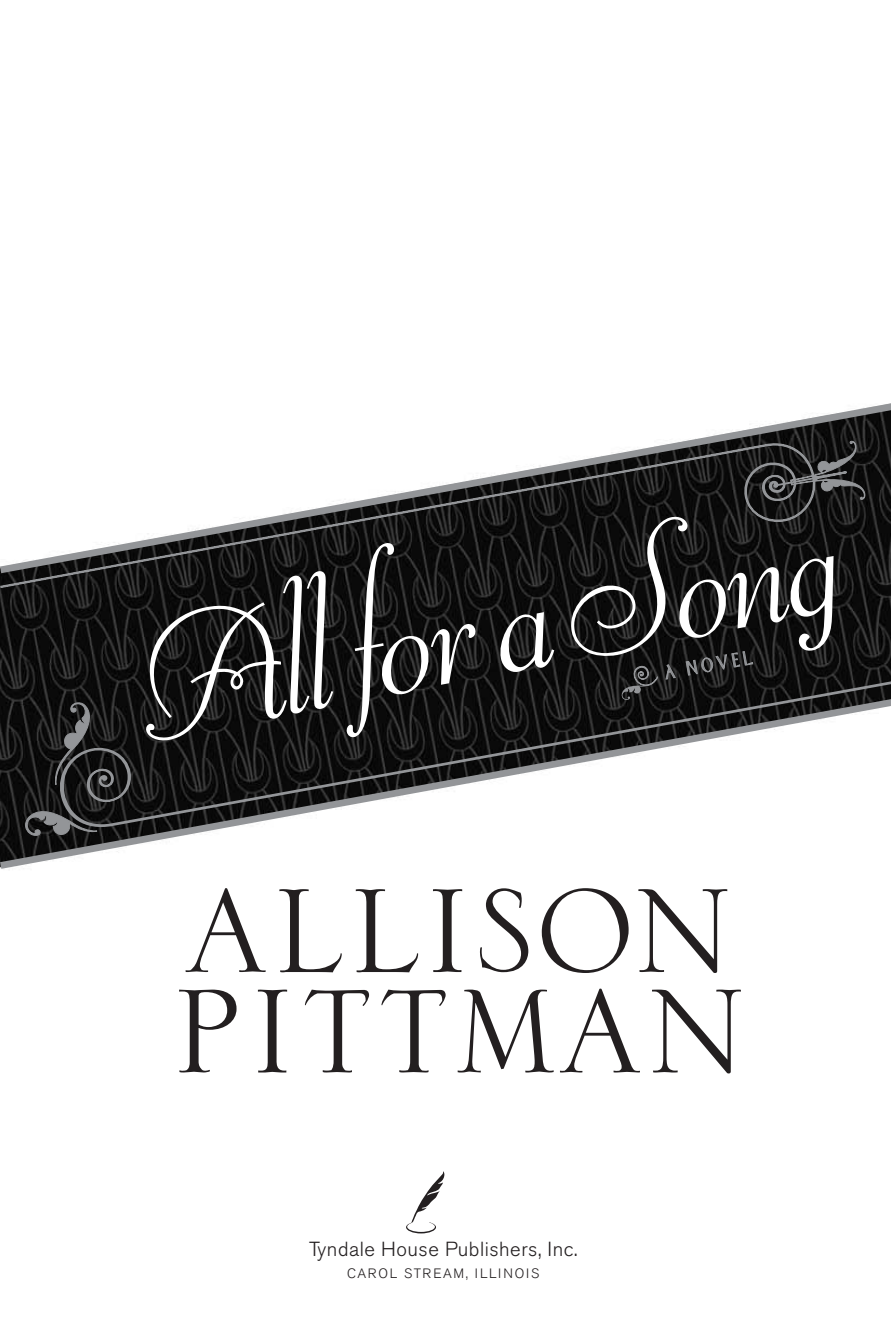
<style>
.page{position:relative;width:891px;height:1337px;background:#fff}
.page>*{position:absolute;margin:0;border:0;box-sizing:border-box;transform-origin:0 0}
.t1{font:182.25px "Viant URW";color:#fff}
.t2{font:158.17px "Serlio LH";letter-spacing:.02em;color:#231f20}
.t3{font:300 20.25px "Akzidenz Grotesk BE";letter-spacing:.025em;color:#231f20}
.t4{font:20.25px "Florentine Rgl A";color:#939598}
.t5{font:300 13.5px "Akzidenz Grotesk BE";letter-spacing:.12em;color:#231f20}
</style>
<div class="page">
<svg style="left:406px;top:1171px;width:39px;height:62px"></svg>
<img style="left:0;top:578px;width:891px;height:109px">
<svg style="left:665px;top:664px;width:11px;height:9px"></svg>
<svg style="left:686px;top:651px;width:67px;height:22px"></svg>
<svg style="left:57px;top:673px;width:834px;height:14px;background:#141414"></svg>
<svg style="left:0;top:578px;width:818px;height:11px;background:#161616"></svg>
<svg style="left:0;top:687px;width:891px;height:182px"></svg>
<svg style="left:0;top:403px;width:891px;height:175px"></svg>
<svg style="left:621px;top:665px;width:37px;height:35px"></svg>
<h1 class="t1" style="left:116px;top:581px;width:716px;rotate:-11deg">All for a Song</h1>
<p class="t4" style="left:663px;top:661px;width:90px;rotate:-10deg">A NOVEL</p>
<h2 class="t2" style="left:186px;top:853px;width:550px">Allison</h2>
<h2 class="t2" style="left:172px;top:953px;width:577px">pittman</h2>
<p class="t3" style="left:309px;top:1237px;width:270px">Tyndale House Publishers, Inc.</p>
<p class="t5" style="left:347px;top:1266px;width:187px">Carol Stream, Illi nois</p>
</div>
